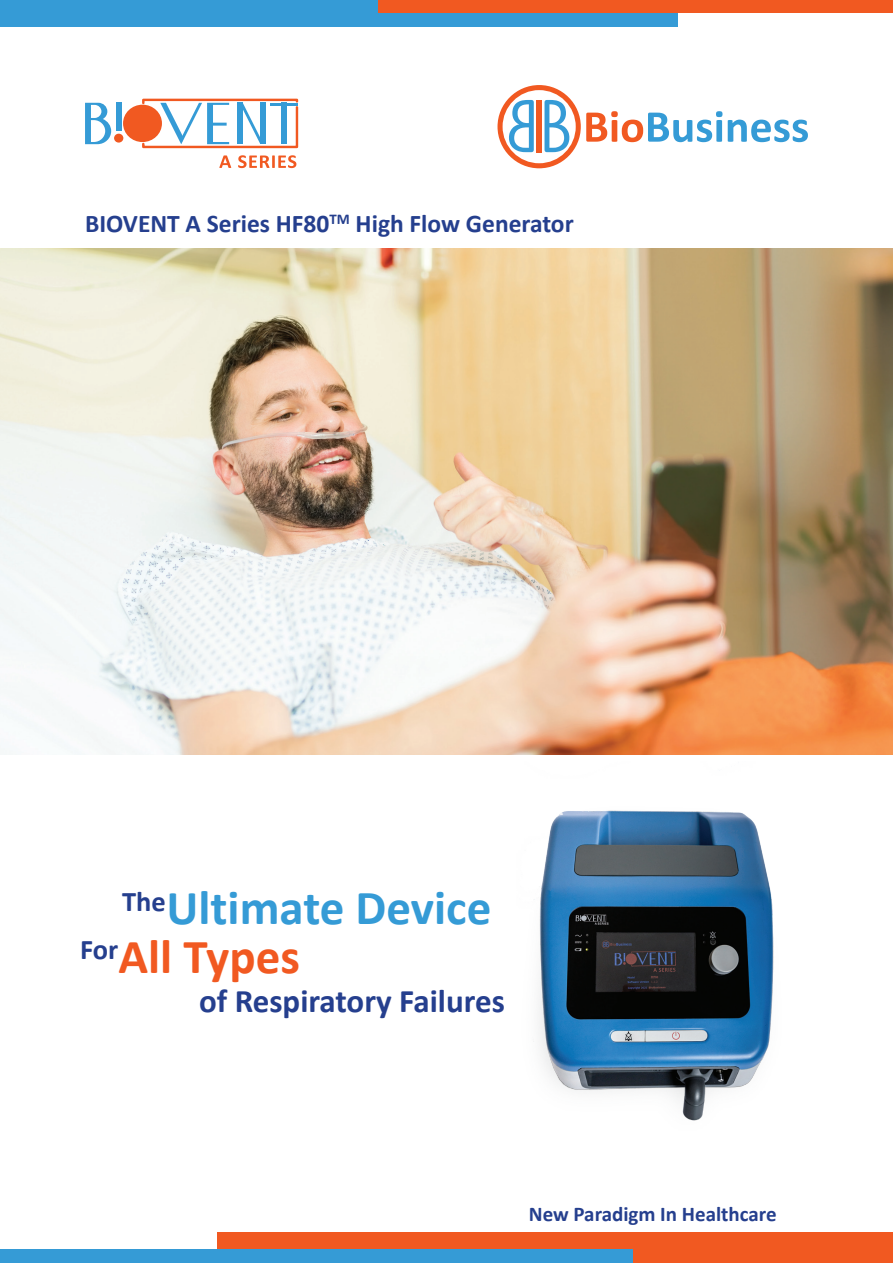
<style>
.page{position:relative;width:893px;height:1263px;background:#fff}
.page>*{position:absolute;margin:0;border:0;box-sizing:border-box;transform-origin:0 0}
.t1{font:700 49.05px "Calibri";color:#359bd6}
.t2{font:700 49.05px "Calibri";color:#f15921}
.t3{font:700 33px "Calibri";color:#253f8e}
.t4{font:700 25.5px "Calibri";color:#253f8e}
.t5{font:700 21px "Calibri";color:#253f8e}
</style>
<div class="page">
<img style="left:0;top:249px;width:893px;height:505px">
<div style="left:0;top:0;width:678px;height:26px;background:#359bd6"></div>
<div style="left:378px;top:0;width:515px;height:13px;background:#f15921"></div>
<div style="left:217px;top:1232px;width:676px;height:31px;background:#f15921"></div>
<div style="left:0;top:1249px;width:632px;height:14px;background:#359bd6"></div>
<svg style="left:728px;top:120px;width:80px;height:22px"></svg>
<svg style="left:497px;top:85px;width:225px;height:83px"></svg>
<img style="left:533px;top:810px;width:241px;height:311px">
<svg style="left:85px;top:103px;width:26px;height:41px"></svg>
<div style="left:116px;top:103px;width:5px;height:28px;background:#359bd6"></div>
<div style="left:123px;top:105px;width:39px;height:37px;background:#f15921;border-radius:50%"></div>
<div style="left:114px;top:134px;width:9px;height:9px;background:#f15921;border-radius:50%"></div>
<svg style="left:141px;top:98px;width:158px;height:51px"></svg>
<div style="left:281px;top:103px;width:6px;height:41px;background:#359bd6"></div>
<hr style="left:271px;top:103px;width:27px;height:2px;background:#359bd6">
<svg style="left:219px;top:155px;width:12px;height:13px"></svg>
<svg style="left:238px;top:155px;width:58px;height:13px"></svg>
<p class="t4" style="left:85px;top:206px;width:490px">BIOVENT A Series HF80<sup>TM</sup> High Flow Generator</p>
<p class="t1" style="left:122px;top:873px;width:371px"><sup>The</sup>Ultimate Device</p>
<p class="t2" style="left:80px;top:922px;width:221px"><sup>For</sup>All Types</p>
<p class="t3" style="left:199px;top:978px;width:307px">of Respiratory Failures</p>
<p class="t5" style="left:529px;top:1199px;width:249px">New Paradigm In Healthcare</p>
</div>
